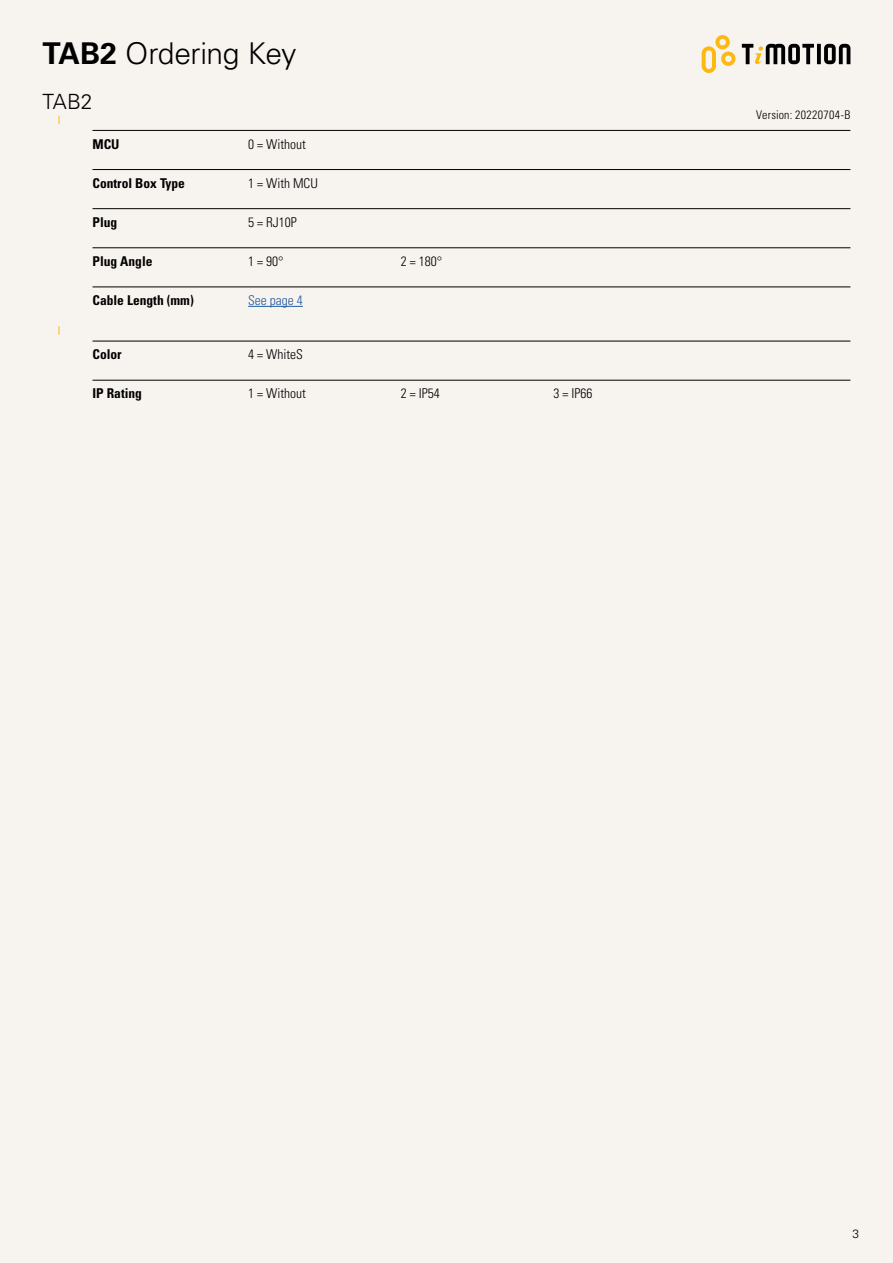
<style>
.page{position:relative;width:893px;height:1263px;background:#f7f3ef}
.page>*{position:absolute;margin:0;border:0;box-sizing:border-box;transform-origin:0 0}
.t1{font:300 30px "Univers LT Std";letter-spacing:-.015em;color:#000}
.t2{font:300 21px "Univers LT Std";color:#000}
.t3{font:300 condensed 13.5px "Univers LT Std";color:#000}
.t4{font:700 condensed 13.5px "Univers LT Std";color:#000}
.t5{font:300 condensed 13.5px "Univers LT Std";color:#205d9e}
.t6{font:300 condensed 12px "Univers LT Std";letter-spacing:.025em;color:#000}
.t7{font:300 12px "Univers LT Std";color:#000}
.s1{font-weight:700}
</style>
<div class="page">
<svg style="left:702px;top:35px;width:33px;height:38px"></svg>
<svg style="left:817px;top:44px;width:4px;height:20px"></svg>
<svg style="left:824px;top:44px;width:26px;height:20px"></svg>
<svg style="left:742px;top:44px;width:72px;height:20px"></svg>
<hr style="left:92px;top:169px;width:758px;height:1px;background:#000">
<hr style="left:92px;top:130px;width:758px;height:1px;background:#000">
<hr style="left:92px;top:287px;width:758px;height:1px;background:#000">
<hr style="left:92px;top:380px;width:758px;height:1px;background:#000">
<hr style="left:92px;top:341px;width:758px;height:1px;background:#000">
<hr style="left:92px;top:208px;width:758px;height:1px;background:#000">
<hr style="left:92px;top:248px;width:758px;height:1px;background:#000">
<hr style="left:248px;top:306px;width:55px;height:1px;background:#205d9e">
<h1 class="t1" style="left:43px;top:36px;width:256px"><span class="s1">TAB2</span> Ordering Key</h1>
<h2 class="t2" style="left:43px;top:89px;width:52px">TAB2</h2>
<p class="t4" style="left:92px;top:135px;width:28px">MCU</p>
<p class="t3" style="left:248px;top:136px;width:59px">0 = Without</p>
<p class="t4" style="left:92px;top:175px;width:94px">Control Box Type</p>
<p class="t3" style="left:248px;top:175px;width:71px">1 = With MCU</p>
<p class="t3" style="left:248px;top:214px;width:50px">5 = RJ10P</p>
<p class="t3" style="left:248px;top:253px;width:37px">1 = 90°</p>
<p class="t3" style="left:401px;top:253px;width:43px">2 = 180°</p>
<p class="t4" style="left:92px;top:214px;width:26px">Plug</p>
<p class="t4" style="left:92px;top:253px;width:62px">Plug Angle</p>
<p class="t4" style="left:92px;top:292px;width:103px">Cable Length (mm)</p>
<p class="t4" style="left:93px;top:346px;width:31px">Color</p>
<p class="t4" style="left:92px;top:385px;width:51px">IP Rating</p>
<p class="t5" style="left:248px;top:292px;width:56px">See page 4</p>
<p class="t3" style="left:248px;top:346px;width:56px">4 = WhiteS</p>
<p class="t3" style="left:248px;top:385px;width:59px">1 = Without</p>
<p class="t3" style="left:401px;top:385px;width:40px">2 = IP54</p>
<p class="t3" style="left:554px;top:385px;width:40px">3 = IP66</p>
<p class="t6" style="left:756px;top:108px;width:96px">Version: 20220704-B</p>
<p class="t7" style="left:852px;top:1226px;width:8px">3</p>
</div>
